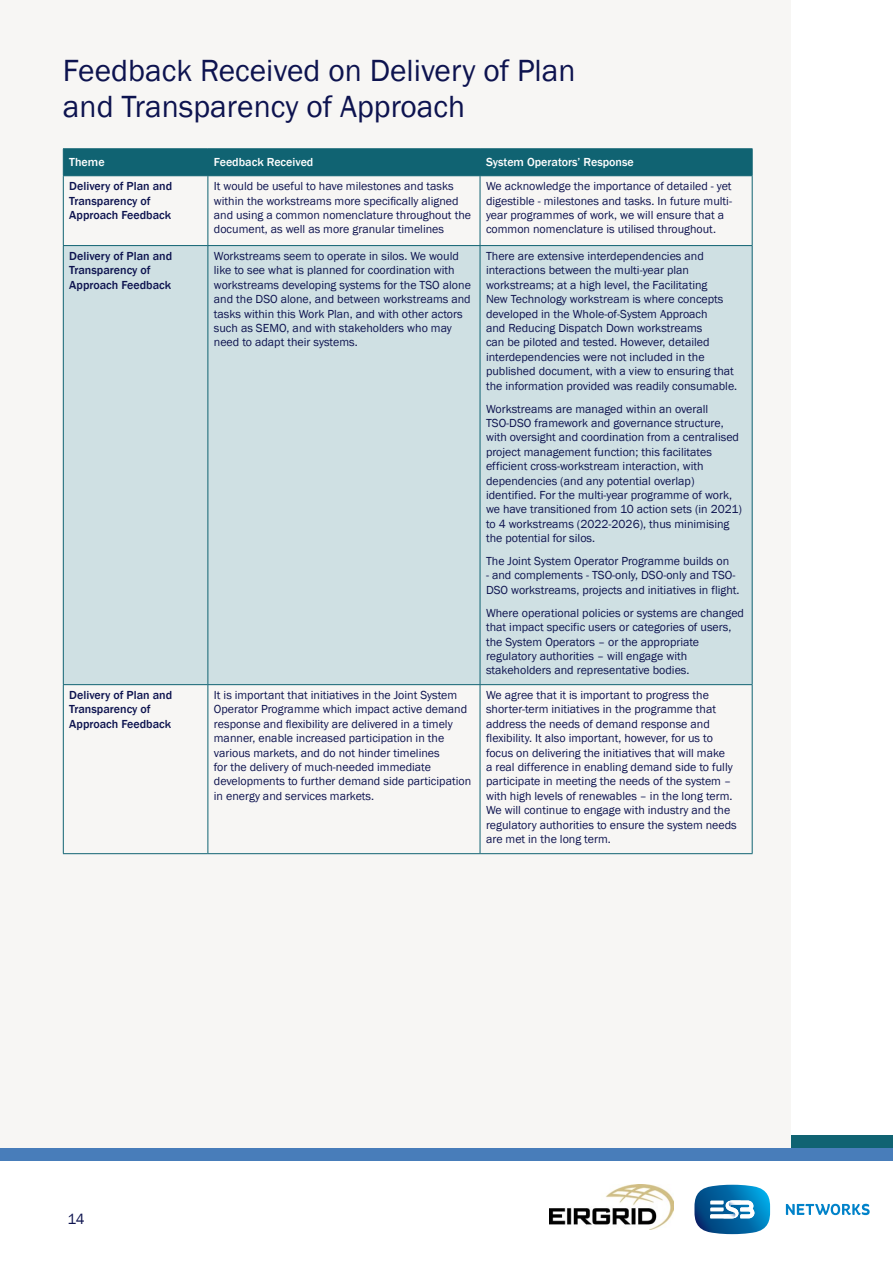
<style>
.page{position:relative;width:893px;height:1263px;background:#fff}
.page>*{position:absolute;margin:0;border:0;box-sizing:border-box;transform-origin:0 0}
.t1{font:31.5px/36px "Franklin Gothic";color:#0d134f}
.t2{font:15px "Franklin Gothic";color:#0d134f}
.t3{font:12px/14.4px "Franklin Gothic";color:#0d134f}
.t4{font:500 12px/14.4px "Franklin Gothic";color:#0d134f}
.t5{font:500 12px "Franklin Gothic";color:#fff}
</style>
<div class="page">
<div style="left:791px;top:1135px;width:102px;height:13px;background:#106372"></div>
<div style="left:0;top:1148px;width:893px;height:13px;background:#487dba"></div>
<div style="left:1px;top:1px;width:790px;height:1147px;background:#f7f6f4"></div>
<img style="left:549px;top:1184px;width:124px;height:45px">
<svg style="left:694px;top:1185px;width:76px;height:49px"></svg>
<svg style="left:786px;top:1204px;width:84px;height:11px"></svg>
<div style="left:64px;top:246px;width:688px;height:438px;background:#cfe0e3"></div>
<hr style="left:208px;top:148px;width:272px;height:1px;background:#106372">
<hr style="left:480px;top:148px;width:272px;height:1px;background:#106372">
<hr style="left:63px;top:148px;width:145px;height:1px;background:#106372">
<div style="left:63px;top:149px;width:690px;height:27px;background:#106372"></div>
<hr style="left:63px;top:175px;width:145px;height:1px;background:#106372">
<hr style="left:63px;top:176px;width:1px;height:69px;background:#106372">
<hr style="left:208px;top:175px;width:272px;height:1px;background:#106372">
<hr style="left:207px;top:176px;width:1px;height:69px;background:#106372">
<hr style="left:480px;top:175px;width:272px;height:1px;background:#106372">
<hr style="left:480px;top:176px;width:1px;height:69px;background:#106372">
<hr style="left:752px;top:176px;width:1px;height:69px;background:#106372">
<hr style="left:63px;top:245px;width:145px;height:1px;background:#106372">
<hr style="left:63px;top:246px;width:1px;height:438px;background:#106372">
<hr style="left:208px;top:245px;width:272px;height:1px;background:#106372">
<hr style="left:207px;top:246px;width:1px;height:438px;background:#106372">
<hr style="left:480px;top:245px;width:272px;height:1px;background:#106372">
<hr style="left:480px;top:246px;width:1px;height:438px;background:#106372">
<hr style="left:752px;top:246px;width:1px;height:438px;background:#106372">
<hr style="left:63px;top:685px;width:1px;height:168px;background:#106372">
<hr style="left:207px;top:685px;width:1px;height:168px;background:#106372">
<hr style="left:480px;top:685px;width:1px;height:168px;background:#106372">
<hr style="left:752px;top:685px;width:1px;height:168px;background:#106372">
<hr style="left:63px;top:684px;width:145px;height:1px;background:#106372">
<hr style="left:208px;top:684px;width:272px;height:1px;background:#106372">
<hr style="left:480px;top:684px;width:272px;height:1px;background:#106372">
<hr style="left:63px;top:853px;width:145px;height:1px;background:#106372">
<hr style="left:208px;top:853px;width:272px;height:1px;background:#106372">
<hr style="left:480px;top:853px;width:272px;height:1px;background:#106372">
<h1 class="t1" style="left:63px;top:53px;width:514px">Feedback Received on Delivery of Plan and Transparency of Approach</h1>
<p class="t5" style="left:69px;top:154px;width:37px">Theme</p>
<p class="t5" style="left:214px;top:154px;width:101px">Feedback Received</p>
<p class="t5" style="left:486px;top:154px;width:149px">System Operators’ Response</p>
<p class="t4" style="left:69px;top:179px;width:104px">Delivery of Plan and<br>Transparency of<br>Approach Feedback</p>
<p class="t3" style="left:214px;top:179px;width:259px">It would be useful to have milestones and tasks within the workstreams more specifically aligned and using a common nomenclature throughout the document, as well as more granular timelines</p>
<p class="t3" style="left:486px;top:179px;width:247px">We acknowledge the importance of detailed - yet digestible - milestones and tasks. In future multi&shy;year programmes of work, we will ensure that a common nomenclature is utilised throughout.</p>
<p class="t4" style="left:69px;top:249px;width:104px">Delivery of Plan and<br>Transparency of<br>Approach Feedback</p>
<p class="t3" style="left:214px;top:249px;width:259px">Workstreams seem to operate in silos. We would like to see what is planned for coordination with workstreams developing systems for the TSO alone and the DSO alone, and between workstreams and tasks within this Work Plan, and with other actors such as SEMO, and with stakeholders who may need to adapt their systems.</p>
<p class="t3" style="left:486px;top:249px;width:253px">There are extensive interdependencies and interactions between the multi-year plan workstreams; at a high level, the Facilitating<br>New Technology workstream is where concepts developed in the Whole-of-System Approach<br>and Reducing Dispatch Down workstreams<br>can be piloted and tested. However, detailed interdependencies were not included in the published document, with a view to ensuring that the information provided was readily consumable.</p>
<p class="t3" style="left:486px;top:402px;width:257px">Workstreams are managed within an overall TSO-DSO framework and governance structure, with oversight and coordination from a centralised project management function; this facilitates efficient cross-workstream interaction, with dependencies (and any potential overlap) identified. For the multi-year programme of work, we have transitioned from 10 action sets (in 2021) to 4 workstreams (2022-2026), thus minimising the potential for silos.</p>
<p class="t3" style="left:486px;top:554px;width:245px">The Joint System Operator Programme builds on</p>
<p class="t3" style="left:486px;top:568px;width:255px">- and complements - TSO-only, DSO-only and TSO-<br>DSO workstreams, projects and initiatives in flight.</p>
<p class="t3" style="left:486px;top:606px;width:260px">Where operational policies or systems are changed that impact specific users or categories of users, the System Operators – or the appropriate regulatory authorities – will engage with stakeholders and representative bodies.</p>
<p class="t4" style="left:69px;top:688px;width:104px">Delivery of Plan and<br>Transparency of<br>Approach Feedback</p>
<p class="t3" style="left:214px;top:688px;width:259px">It is important that initiatives in the Joint System Operator Programme which impact active demand response and flexibility are delivered in a timely manner, enable increased participation in the various markets, and do not hinder timelines<br>for the delivery of much-needed immediate developments to further demand side participation in energy and services markets.</p>
<p class="t3" style="left:486px;top:688px;width:252px">We agree that it is important to progress the shorter-term initiatives in the programme that address the needs of demand response and flexibility. It also important, however, for us to focus on delivering the initiatives that will make<br>a real difference in enabling demand side to fully participate in meeting the needs of the system – with high levels of renewables – in the long term.<br>We will continue to engage with industry and the regulatory authorities to ensure the system needs are met in the long term.</p>
<p class="t2" style="left:68px;top:1210px;width:19px">14</p>
</div>
